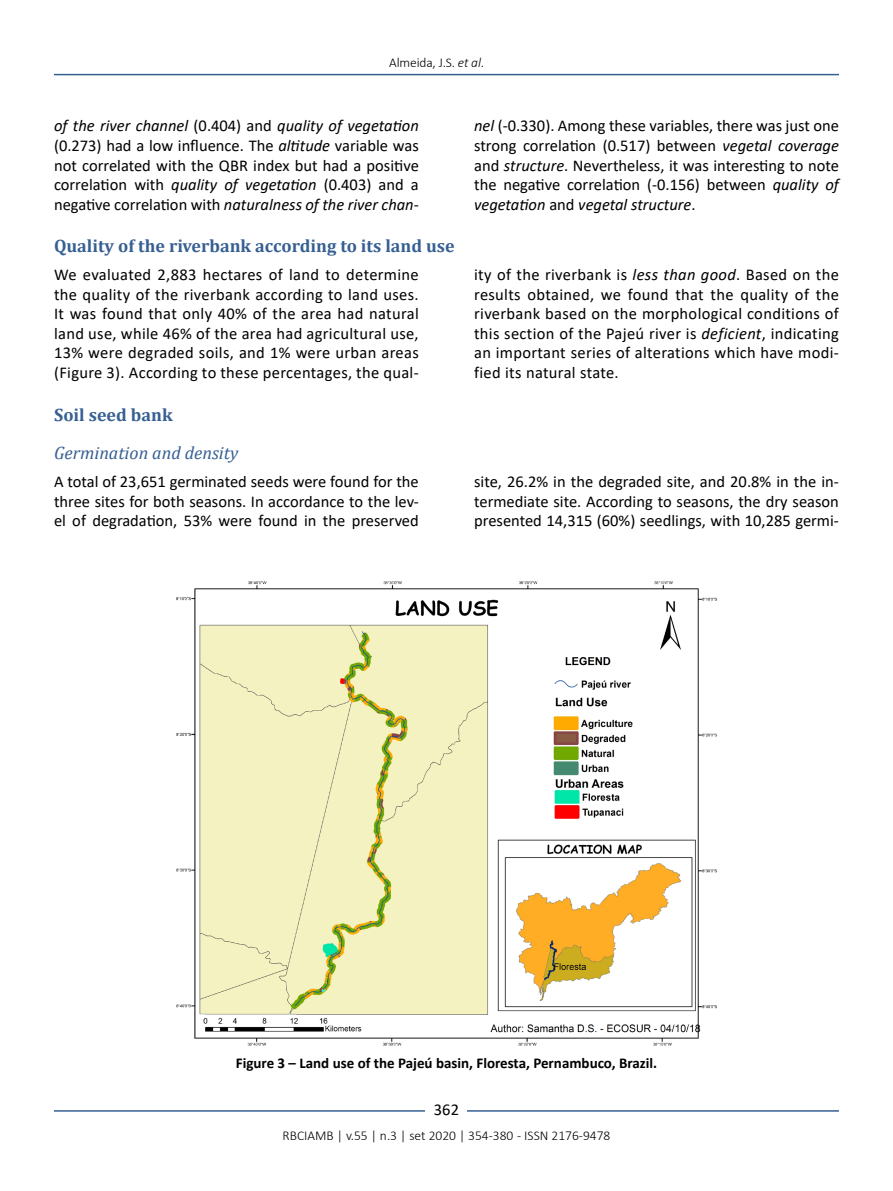
<style>
.page{position:relative;width:893px;height:1191px;background:#fff}
.page>*{position:absolute;margin:0;border:0;box-sizing:border-box;transform-origin:0 0}
.t1{font:700 18px "Cambria";color:#365f92}
.t2{font:italic 18px "Cambria";color:#365f92}
.t3{font:16.5px/19.5px "Calibri";color:#000;text-align:justify}
.t4{font:700 15px "Calibri";color:#000}
.t5{font:300 13.5px "Calibri";color:#000}
.s1{font-style:italic}
</style>
<div class="page">
<hr style="left:54px;top:74px;width:785px;height:1px;background:#365f92">
<hr style="left:54px;top:1110px;width:785px;height:1px;background:#365f92">
<div style="left:426px;top:1096px;width:41px;height:26px;background:#fff"></div>
<img style="left:176px;top:581px;width:542px;height:465px">
<p class="t5" style="left:389px;top:54px;width:96px">Almeida, J.S. <span class="s1">et al</span>.</p>
<p class="t3" style="left:54px;top:116px;width:366px"><span class="s1">of the river channel</span> (0.404) and <span class="s1">quality of vegetation </span>(0.273) had a low influence. The <span class="s1">altitude</span> variable was not correlated with the QBR index but had a positive correlation with <span class="s1">quality of vegetation</span> (0.403) and a negative correlation with <span class="s1">naturalness of the river chan-</span></p>
<p class="t3" style="left:474px;top:116px;width:366px"><span class="s1">nel</span> (-0.330). Among these variables, there was just one strong correlation (0.517) between <span class="s1">vegetal coverage </span>and <span class="s1">structure</span>. Nevertheless, it was interesting to note the negative correlation (-0.156) between <span class="s1">quality of vegetation</span> and <span class="s1">vegetal structure</span>.</p>
<p class="t1" style="left:54px;top:233px;width:402px">Quality of the riverbank according to its land use</p>
<p class="t3" style="left:54px;top:265px;width:366px">We evaluated 2,883 hectares of land to determine the quality of the riverbank according to land uses.<br>It was found that only 40% of the area had natural land use, while 46% of the area had agricultural use, 13% were degraded soils, and 1% were urban areas (Figure 3). According to these percentages, the qual-</p>
<p class="t3" style="left:474px;top:265px;width:366px">ity of the riverbank is <span class="s1">less than good</span>. Based on the results obtained, we found that the quality of the riverbank based on the morphological conditions of this section of the Pajeú river is <span class="s1">deficient</span>, indicating an important series of alterations which have modi&shy;fied its natural state.</p>
<p class="t1" style="left:54px;top:402px;width:120px">Soil seed bank</p>
<p class="t2" style="left:54px;top:440px;width:186px">Germination and density</p>
<p class="t3" style="left:54px;top:472px;width:366px">A total of 23,651 germinated seeds were found for the three sites for both seasons. In accordance to the lev&shy;el of degradation, 53% were found in the preserved</p>
<p class="t3" style="left:474px;top:472px;width:366px">site, 26.2% in the degraded site, and 20.8% in the in&shy;termediate site. According to seasons, the dry season presented 14,315 (60%) seedlings, with 10,285 germi-</p>
<p class="t4" style="left:236px;top:1052px;width:423px">Figure 3 – Land use of the Pajeú basin, Floresta, Pernambuco, Brazil.</p>
<p class="t3" style="left:434px;top:1099px;width:27px">362</p>
<p class="t5" style="left:283px;top:1126px;width:329px">RBCIAMB | v.55 | n.3 | set 2020 | 354-380 - ISSN 2176-9478</p>
</div>
